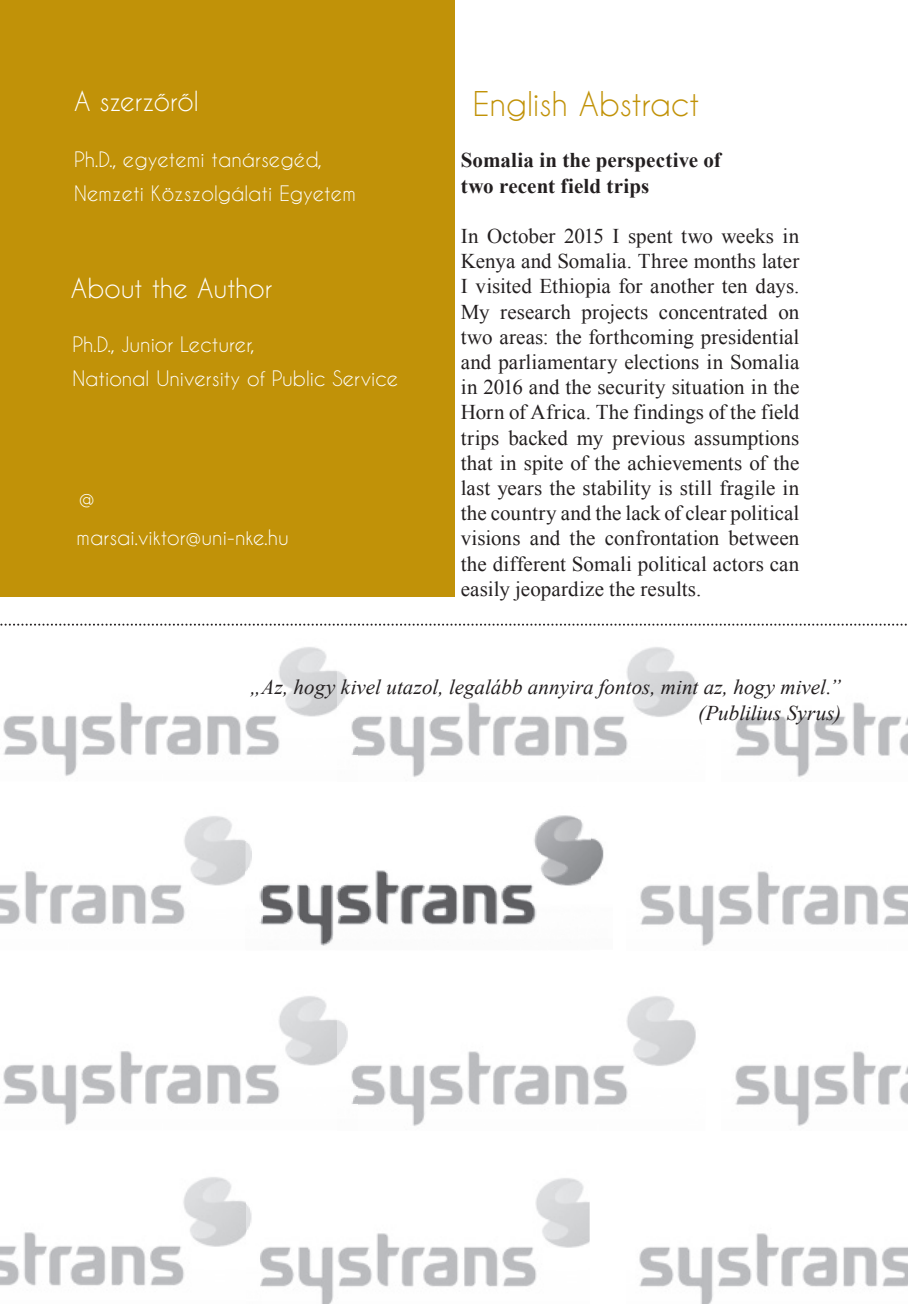
<style>
.page{position:relative;width:908px;height:1304px;background:#fff}
.page>*{position:absolute;margin:0;border:0;box-sizing:border-box;transform-origin:0 0}
.t1{font:32px "Caviar Dreams";letter-spacing:-.01em;color:#c19208}
.t2{font:26px "Caviar Dreams";letter-spacing:-.01em;color:#fff}
.t3{font:21px/25.2px "Times New Roman";letter-spacing:.005em;color:#231f20;text-align:justify}
.t4{font:italic 21px/25.2px "Times New Roman";letter-spacing:.005em;color:#231f20;text-align:right}
.t5{font:700 21px/25.2px "Times New Roman";letter-spacing:.005em;color:#231f20}
.t6{font:20px/34px "Caviar Dreams";color:#fff}
</style>
<div class="page">
<div style="left:0;top:0;width:454px;height:596px;background:#c19208"></div>
<img style="left:3px;top:647px;width:334px;height:129px">
<img style="left:357px;top:647px;width:339px;height:130px">
<img style="left:337px;top:671px;width:20px;height:84px">
<img style="left:735px;top:702px;width:172px;height:75px">
<svg style="left:0;top:624px;width:907px;height:2px"></svg>
<img style="left:0;top:816px;width:604px;height:108px">
<img style="left:245px;top:815px;width:345px;height:131px">
<img style="left:246px;top:815px;width:16px;height:131px">
<img style="left:640px;top:871px;width:267px;height:75px">
<img style="left:3px;top:996px;width:334px;height:129px">
<img style="left:357px;top:996px;width:339px;height:130px">
<img style="left:337px;top:1020px;width:20px;height:84px">
<img style="left:735px;top:1051px;width:172px;height:75px">
<img style="left:0;top:1177px;width:589px;height:127px">
<img style="left:246px;top:1177px;width:15px;height:127px">
<img style="left:639px;top:1233px;width:268px;height:71px">
<p class="t2" style="left:74px;top:85px;width:126px">A szerzőről</p>
<p class="t6" style="left:74px;top:142px;width:283px">Ph.D., egyetemi tanársegéd,<br>Nemzeti Közszolgálati Egyetem</p>
<p class="t2" style="left:71px;top:272px;width:203px">About the Author</p>
<p class="t6" style="left:72px;top:328px;width:327px">Ph.D., Junior Lecturer,<br>National University of Public Service</p>
<p class="t6" style="left:79px;top:481px;width:17px">@</p>
<p class="t6" style="left:77px;top:520px;width:214px">marsai.viktor@uni-nke.hu</p>
<h1 class="t1" style="left:472px;top:84px;width:228px">English Abstract</h1>
<p class="t5" style="left:460px;top:147px;width:261px">Somalia in the perspective of two recent field trips</p>
<p class="t3" style="left:460px;top:223px;width:340px">In October 2015 I spent two weeks in Kenya and Somalia. Three months later I visited Ethiopia for another ten days.<br>My research projects concentrated on two areas: the forthcoming presidential and parliamentary elections in Somalia in 2016 and the security situation in the Horn of Africa. The findings of the field trips backed my previous assumptions that in spite of the achievements of the last years the stability is still fragile in the country and the lack of clear political visions and the confrontation between the different Somali political actors can easily jeopardize the results.</p>
<p class="t4" style="left:250px;top:674px;width:592px">„Az, hogy kivel utazol, legalább annyira fontos, mint az, hogy mivel.” (Publilius Syrus)</p>
</div>
